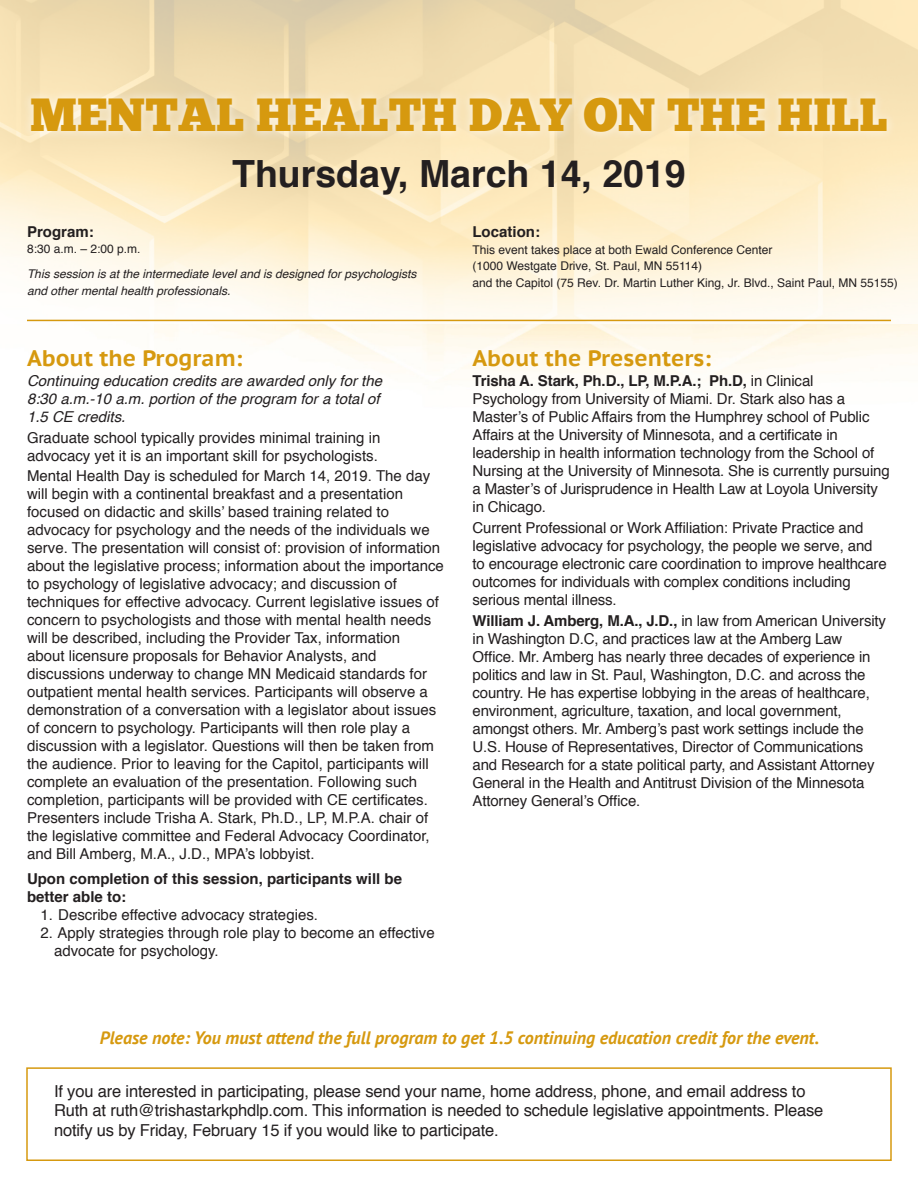
<style>
.page{position:relative;width:918px;height:1188px;background:#fff}
.page>*{position:absolute;margin:0;border:0;box-sizing:border-box;transform-origin:0 0}
.t1{font:46.5px "Chunk Five";color:#d6990f}
.t2{font:700 37.5px "Helvetica";color:#231f20}
.body{font:700 22.5px "PT Sans Caption";color:#d6990f}
.body-2{font:italic 700 18px "PT Sans";color:#d6990f}
.t3{font:16.5px/19.8px "Helvetica";letter-spacing:-.01em;color:#231f20}
.t4{font:15px/18px "Helvetica";color:#231f20}
.t5{font:italic 15px/18px "Helvetica";color:#231f20}
.t6{font:700 15px/18px "Helvetica";color:#231f20}
.t7{font:12px/16.5px "Helvetica";color:#231f20}
.t8{font:italic 12px/16.5px "Helvetica";color:#231f20}
.s1{font-weight:700}
</style>
<div class="page">
<svg style="left:0;top:0;width:918px;height:324px"></svg>
<div style="left:22px;top:88px;width:874px;height:53px;background:#fff;opacity:.75"></div>
<hr style="left:27px;top:320px;width:864px;height:1px;background:#d6990f">
<div style="left:26px;top:1067px;width:866px;height:94px;border:2px solid #d6990f"></div>
<p class="t1" style="left:30px;top:87px;width:859px">MENTAL HEALTH DAY ON THE HILL</p>
<p class="t2" style="left:232px;top:143px;width:455px">Thursday, March 14, 2019</p>
<p class="t6" style="left:27px;top:223px;width:68px">Program:</p>
<p class="t7" style="left:27px;top:241px;width:115px">8:30 a.m. – 2:00 p.m.</p>
<p class="t8" style="left:27px;top:266px;width:391px">This session is at the intermediate level and is designed for psychologists and other mental health professionals.</p>
<p class="body" style="left:27px;top:343px;width:217px">About the Program:</p>
<p class="t5" style="left:27px;top:372px;width:357px">Continuing education credits are awarded only for the<br>8:30 a.m.-10 a.m. portion of the program for a total of<br>1.5 CE credits.</p>
<p class="t4" style="left:27px;top:429px;width:355px">Graduate school typically provides minimal training in advocacy yet it is an important skill for psychologists.</p>
<p class="t4" style="left:27px;top:467px;width:418px">Mental Health Day is scheduled for March 14, 2019. The day will begin with a continental breakfast and a presentation focused on didactic and skills’ based training related to advocacy for psychology and the needs of the individuals we serve. The presentation will consist of: provision of information about the legislative process; information about the importance to psychology of legislative advocacy; and discussion of techniques for effective advocacy. Current legislative issues of concern to psychologists and those with mental health needs will be described, including the Provider Tax, information<br>about licensure proposals for Behavior Analysts, and discussions underway to change MN Medicaid standards for outpatient mental health services. Participants will observe a demonstration of a conversation with a legislator about issues of concern to psychology. Participants will then role play a discussion with a legislator. Questions will then be taken from the audience. Prior to leaving for the Capitol, participants will complete an evaluation of the presentation. Following such completion, participants will be provided with CE certificates.<br>Presenters include Trisha A. Stark, Ph.D., LP, M.P.A. chair of the legislative committee and Federal Advocacy Coordinator, and Bill Amberg, M.A., J.D., MPA’s lobbyist.</p>
<p class="t6" style="left:27px;top:870px;width:377px">Upon completion of this session, participants will be better able to:</p>
<p class="t4" style="left:40px;top:906px;width:279px">1. Describe effective advocacy strategies.</p>
<p class="t4" style="left:54px;top:924px;width:382px;text-indent:-14px">2. Apply strategies through role play to become an effective advocate for psychology.</p>
<p class="t6" style="left:472px;top:223px;width:69px">Location:</p>
<p class="t7" style="left:472px;top:242px;width:302px">This event takes place at both Ewald Conference Center (1000 Westgate Drive, St. Paul, MN 55114)</p>
<p class="t7" style="left:472px;top:275px;width:427px">and the Capitol (75 Rev. Dr. Martin Luther King, Jr. Blvd., Saint Paul, MN 55155)</p>
<p class="body" style="left:472px;top:343px;width:240px">About the Presenters:</p>
<p class="t4" style="left:472px;top:372px;width:419px"><span class="s1">Trisha A. Stark, Ph.D., LP, M.P.A.; Ph.D,</span> in Clinical Psychology from University of Miami. Dr. Stark also has a Master’s of Public Affairs from the Humphrey school of Public Affairs at the University of Minnesota, and a certificate in leadership in health information technology from the School of Nursing at the University of Minnesota. She is currently pursuing a Master’s of Jurisprudence in Health Law at Loyola University in Chicago.</p>
<p class="t4" style="left:472px;top:519px;width:416px">Current Professional or Work Affiliation: Private Practice and legislative advocacy for psychology, the people we serve, and to encourage electronic care coordination to improve healthcare outcomes for individuals with complex conditions including serious mental illness.</p>
<p class="t4" style="left:472px;top:612px;width:415px"><span class="s1">William J. Amberg, M.A., J.D.,</span> in law from American University in Washington D.C, and practices law at the Amberg Law Office. Mr. Amberg has nearly three decades of experience in politics and law in St. Paul, Washington, D.C. and across the country. He has expertise lobbying in the areas of healthcare, environment, agriculture, taxation, and local government, amongst others. Mr. Amberg’s past work settings include the U.S. House of Representatives, Director of Communications and Research for a state political party, and Assistant Attorney General in the Health and Antitrust Division of the Minnesota Attorney General’s Office.</p>
<p class="body-2" style="left:100px;top:1025px;width:721px">Please note: You must attend the full program to get 1.5 continuing education credit for the event.</p>
<p class="t3" style="left:54px;top:1082px;width:771px">If you are interested in participating, please send your name, home address, phone, and email address to<br>Ruth at ruth@trishastarkphdlp.com. This information is needed to schedule legislative appointments. Please notify us by Friday, February 15 if you would like to participate.</p>
</div>
